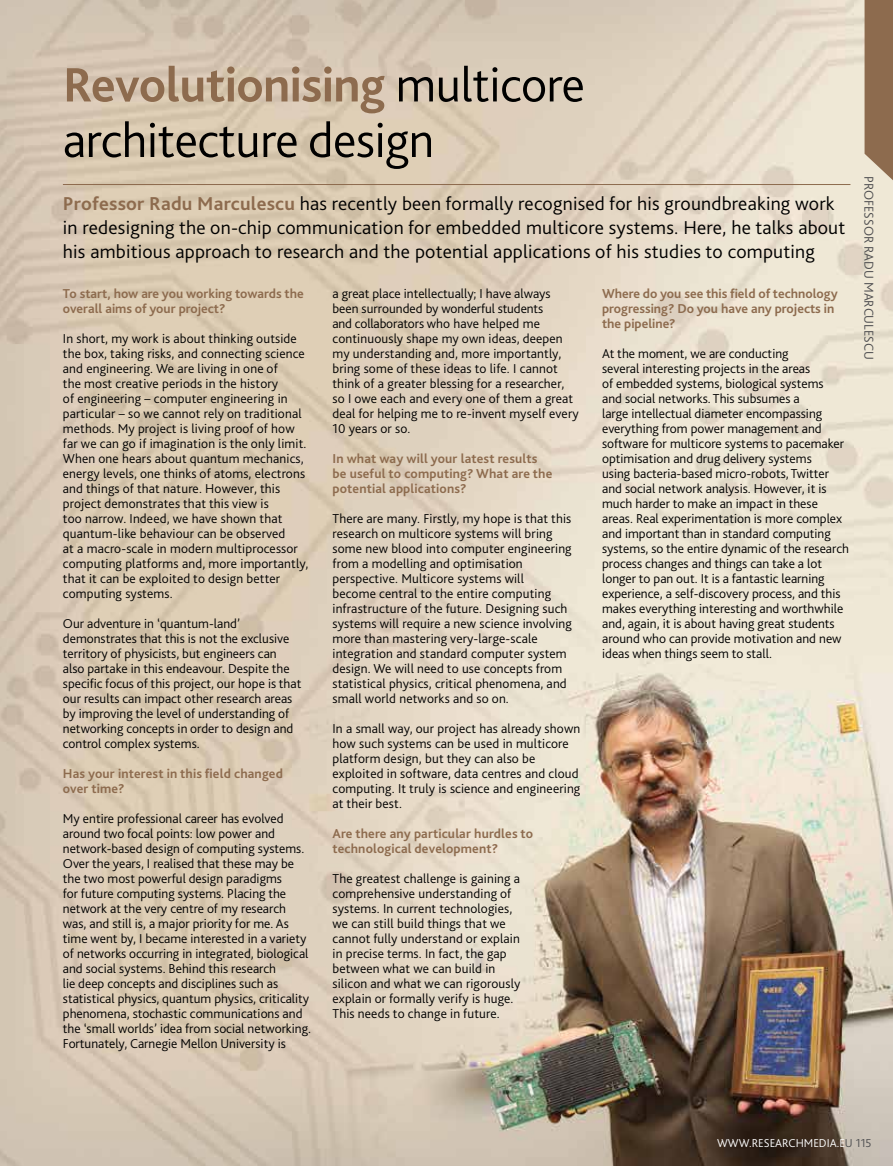
<style>
.page{position:relative;width:893px;height:1166px;background:#fff}
.page>*{position:absolute;margin:0;border:0;box-sizing:border-box;transform-origin:0 0}
.t1{font:300 50.4px/55.5px "Bliss 2";letter-spacing:-.01em;color:#000}
.t2{font:300 19.5px/24px "Bliss 2";letter-spacing:.01em;color:#000}
.t3{font:300 13.5px/15px "Bliss 2";color:#000}
.t4{font:700 13.5px/15px "Bliss 2";letter-spacing:.01em;color:#8d6b4e}
.t5{font:300 13.5px "Bliss 2";color:#4d4d4f}
.t6{font:300 12px "Bliss 2";color:#fff}
.s1{font-weight:700;color:#8d6b4e}
.s2{color:#4d4d4f}
</style>
<div class="page">
<img style="left:0;top:0;width:893px;height:1165px">
<hr style="left:63px;top:184px;width:787px;height:1px;background:#8d6b4e">
<img style="left:468px;top:668px;width:425px;height:455px">
<svg style="left:864px;top:0;width:29px;height:180px"></svg>
<h1 class="t1" style="left:63px;top:56px;width:523px"><span class="s1">Revolutionising</span> multicore architecture design</h1>
<p class="t2" style="left:63px;top:191px;width:784px"><span class="s1">Professor Radu Marculescu</span> has recently been formally recognised for his groundbreaking work in redesigning the on-chip communication for embedded multicore systems. Here, he talks about his ambitious approach to research and the potential applications of his studies to computing</p>
<p class="t4" style="left:63px;top:285px;width:242px">To start, how are you working towards the overall aims of your project?</p>
<p class="t3" style="left:63px;top:330px;width:247px">In short, my work is about thinking outside the box, taking risks, and connecting science and engineering. We are living in one of<br>the most creative periods in the history<br>of engineering – computer engineering in particular – so we cannot rely on traditional methods. My project is living proof of how far we can go if imagination is the only limit.<br>When one hears about quantum mechanics, energy levels, one thinks of atoms, electrons and things of that nature. However, this project demonstrates that this view is<br>too narrow. Indeed, we have shown that quantum-like behaviour can be observed<br>at a macro-scale in modern multiprocessor computing platforms and, more importantly, that it can be exploited to design better computing systems.</p>
<p class="t3" style="left:63px;top:615px;width:240px">Our adventure in ‘quantum-land’ demonstrates that this is not the exclusive territory of physicists, but engineers can also partake in this endeavour. Despite the specific focus of this project, our hope is that our results can impact other research areas by improving the level of understanding of networking concepts in order to design and control complex systems.</p>
<p class="t4" style="left:63px;top:765px;width:222px">Has your interest in this field changed over time?</p>
<p class="t3" style="left:63px;top:810px;width:250px">My entire professional career has evolved around two focal points: low power and network-based design of computing systems.<br>Over the years, I realised that these may be the two most powerful design paradigms<br>for future computing systems. Placing the network at the very centre of my research was, and still is, a major priority for me. As time went by, I became interested in a variety of networks occurring in integrated, biological and social systems. Behind this research<br>lie deep concepts and disciplines such as statistical physics, quantum physics, criticality phenomena, stochastic communications and the ‘small worlds’ idea from social networking.<br>Fortunately, Carnegie Mellon University is</p>
<p class="t3" style="left:332px;top:285px;width:248px">a great place intellectually; I have always been surrounded by wonderful students<br>and collaborators who have helped me continuously shape my own ideas, deepen my understanding and, more importantly, bring some of these ideas to life. I cannot think of a greater blessing for a researcher, so I owe each and every one of them a great deal for helping me to re-invent myself every 10 years or so.</p>
<p class="t4" style="left:332px;top:450px;width:221px">In what way will your latest results be useful to computing? What are the potential applications?</p>
<p class="t3" style="left:332px;top:510px;width:241px">There are many. Firstly, my hope is that this research on multicore systems will bring some new blood into computer engineering from a modelling and optimisation perspective. Multicore systems will<br>become central to the entire computing infrastructure of the future. Designing such systems will require a new science involving more than mastering very-large-scale integration and standard computer system design. We will need to use concepts from statistical physics, critical phenomena, and small world networks and so on.</p>
<p class="t3" style="left:332px;top:720px;width:249px">In a small way, our project has already shown how such systems can be used in multicore platform design, but they can also be exploited in software, data centres and cloud computing. It truly is science and engineering at their best.</p>
<p class="t4" style="left:332px;top:825px;width:202px">Are there any particular hurdles to technological development?</p>
<p class="t3" style="left:332px;top:870px;width:189px">The greatest challenge is gaining a comprehensive understanding of systems. In current technologies, we can still build things that we cannot fully understand or explain in precise terms. In fact, the gap between what we can build in silicon and what we can rigorously explain or formally verify is huge.<br>This needs to change in future.</p>
<p class="t4" style="left:602px;top:285px;width:237px">Where do you see this field of technology progressing? Do you have any projects in the pipeline?</p>
<p class="t3" style="left:602px;top:345px;width:248px">At the moment, we are conducting<br>several interesting projects in the areas<br>of embedded systems, biological systems<br>and social networks. This subsumes a<br>large intellectual diameter encompassing everything from power management and software for multicore systems to pacemaker optimisation and drug delivery systems<br>using bacteria-based micro-robots, Twitter and social network analysis. However, it is much harder to make an impact in these areas. Real experimentation is more complex and important than in standard computing systems, so the entire dynamic of the research process changes and things can take a lot longer to pan out. It is a fantastic learning experience, a self-discovery process, and this makes everything interesting and worthwhile and, again, it is about having great students around who can provide motivation and new ideas when things seem to stall.</p>
<p class="t5" style="left:877px;top:176px;width:183px;rotate:90deg">Professor Radu Marculescu</p>
<p class="t6" style="left:749px;top:1135px;width:35px">.researchm</p>
<p class="t6" style="left:813px;top:1135px;width:60px">edia.e<span class="s2">u 115</span></p>
</div>
